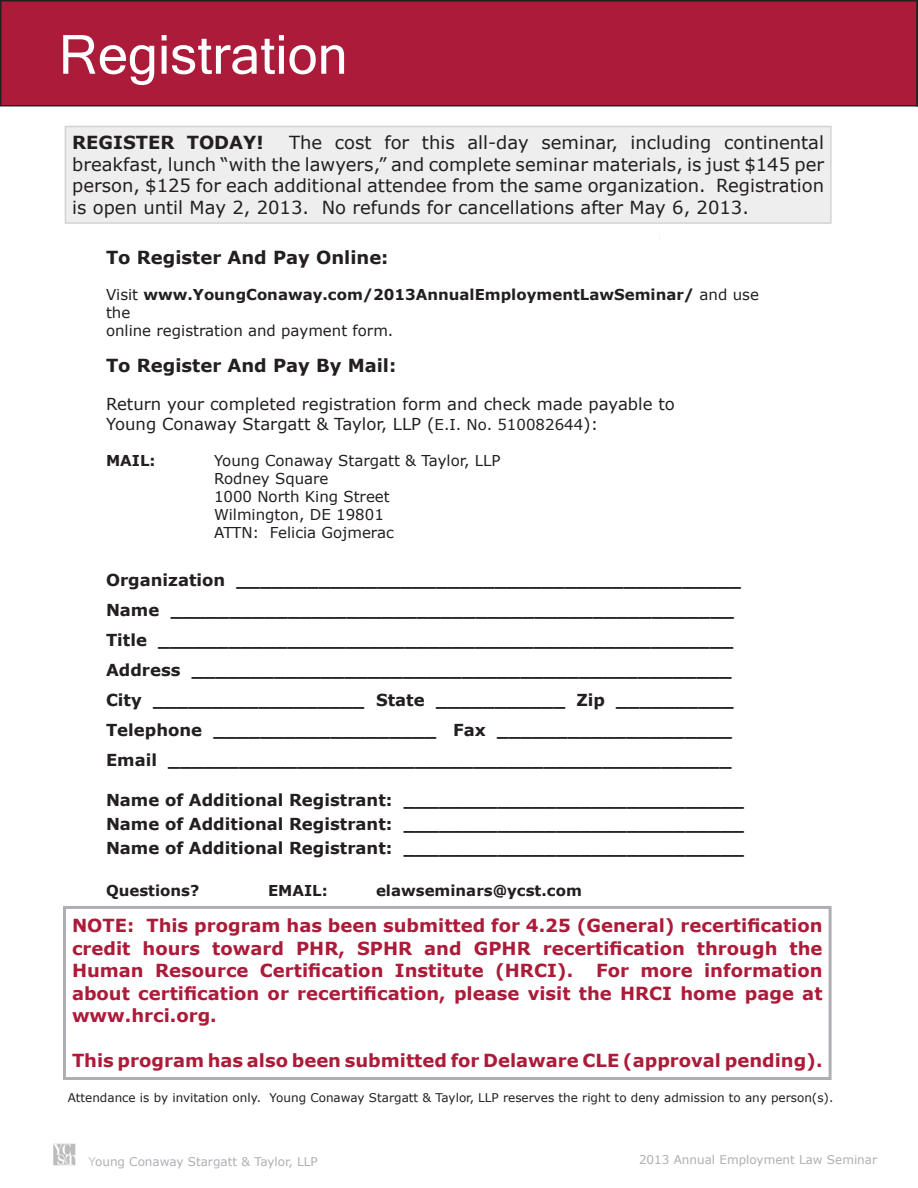
<style>
.page{position:relative;width:918px;height:1188px;background:#fff}
.page>*{position:absolute;margin:0;border:0;box-sizing:border-box;transform-origin:0 0}
.t1{font:54px "Microsoft Sans Serif";color:#fff}
.t2{font:700 18px/22.5px "Verdana";color:#ac1b39;text-align:justify}
.t3{font:18px/21.6px "Verdana";color:#231f20;text-align:justify}
.t4{font:700 18px "Verdana";color:#231f20}
.t5{font:700 16.5px/24px "Verdana";color:#231f20}
.t6{font:16.5px/19.8px "Verdana";color:#231f20}
.t7{font:700 15px/18px "Verdana";color:#231f20}
.t8{font:15px "Verdana";color:#231f20}
.t9{font:12px "Verdana";color:#231f20}
.t10{font:12px "Verdana";color:#aeafb3}
.s1{font-weight:400}
.s2{font-size:15px}
</style>
<div class="page">
<div style="left:1px;top:1px;width:916px;height:105px;background:#ac1b39"></div>
<div style="left:0;top:0;width:918px;height:106px;border:2px solid #231f20"></div>
<svg style="left:916px;top:0;width:2px;height:106px"></svg>
<div style="left:65px;top:127px;width:766px;height:96px;background:#eeeeef"></div>
<div style="left:65px;top:126px;width:767px;height:98px;border:2px solid #d1d2d4"></div>
<div style="left:63px;top:906px;width:769px;height:174px;border:3px solid #aeafb3"></div>
<img style="left:53px;top:1143px;width:23px;height:23px">
<p class="t1" style="left:59px;top:24px;width:290px">Registration</p>
<p class="t3" style="left:72px;top:132px;width:753px;text-indent:217px">The cost for this all-day seminar, including continental breakfast, lunch “with the lawyers,” and complete seminar materials, is just $145 per person, $125 for each additional attendee from the same organization. Registration is open until May 2, 2013. No refunds for cancellations after May 6, 2013.</p>
<p class="t4" style="left:72px;top:130px;width:193px">REGISTER TODAY!</p>
<p class="t4" style="left:106px;top:244px;width:284px">To Register And Pay Online:</p>
<p class="t7" style="left:106px;top:285px;width:654px"><span class="s1">Visit</span> www.YoungConaway.com/2013AnnualEmploymentLawSeminar/ <span class="s1">and use the<br>online registration and payment form.</span></p>
<p class="t4" style="left:106px;top:353px;width:292px">To Register And Pay By Mail:</p>
<p class="t6" style="left:106px;top:394px;width:570px">Return your completed registration form and check made payable to<br>Young Conaway Stargatt &amp; Taylor, LLP (<span class="s2">E.I. No. 510082644</span>):</p>
<p class="t7" style="left:106px;top:451px;width:51px">MAIL:</p>
<p class="t8" style="left:214px;top:450px;width:288px">Young Conaway Stargatt &amp; Taylor, LLP</p>
<p class="t8" style="left:214px;top:468px;width:116px">Rodney Square</p>
<p class="t8" style="left:214px;top:486px;width:177px">1000 North King Street</p>
<p class="t8" style="left:214px;top:504px;width:171px">Wilmington, DE 19801</p>
<p class="t8" style="left:214px;top:522px;width:181px">ATTN: Felicia Gojmerac</p>
<p class="t5" style="left:106px;top:568px;width:637px">Organization ___________________________________________</p>
<p class="t5" style="left:106px;top:598px;width:629px">Name ________________________________________________</p>
<p class="t5" style="left:106px;top:628px;width:629px">Title _________________________________________________</p>
<p class="t5" style="left:106px;top:658px;width:627px">Address ______________________________________________</p>
<p class="t5" style="left:106px;top:688px;width:629px">City __________________ State ___________ Zip __________</p>
<p class="t5" style="left:106px;top:718px;width:627px">Telephone ___________________ Fax ____________________</p>
<p class="t5" style="left:106px;top:748px;width:627px">Email ________________________________________________</p>
<p class="t5" style="left:106px;top:788px;width:640px">Name of Additional Registrant: _____________________________<br>Name of Additional Registrant: _____________________________</p>
<p class="t5" style="left:106px;top:836px;width:640px">Name of Additional Registrant: _____________________________</p>
<p class="t7" style="left:106px;top:882px;width:95px">Questions?</p>
<p class="t7" style="left:268px;top:882px;width:61px">EMAIL:</p>
<p class="t7" style="left:376px;top:882px;width:207px">elawseminars@ycst.com</p>
<p class="t2" style="left:72px;top:914px;width:752px">NOTE: This program has been submitted for 4.25 (General) recertification credit hours toward PHR, SPHR and GPHR recertification through the Human Resource Certification Institute (HRCI).</p>
<p class="t2" style="left:72px;top:959px;width:752px;text-indent:524px">For more information about certification or recertification, please visit the HRCI home page at www.hrci.org.</p>
<p class="t2" style="left:72px;top:1049px;width:752px">This program has also been submitted for Delaware CLE (approval pending).</p>
<p class="t9" style="left:68px;top:1090px;width:767px">Attendance is by invitation only. Young Conaway Stargatt &amp; Taylor, LLP reserves the right to deny admission to any person(s).</p>
<p class="t10" style="left:88px;top:1154px;width:231px">Young Conaway Stargatt &amp; Taylor, LLP</p>
<p class="t10" style="left:639px;top:1152px;width:240px">2013 Annual Employment Law Seminar</p>
</div>
